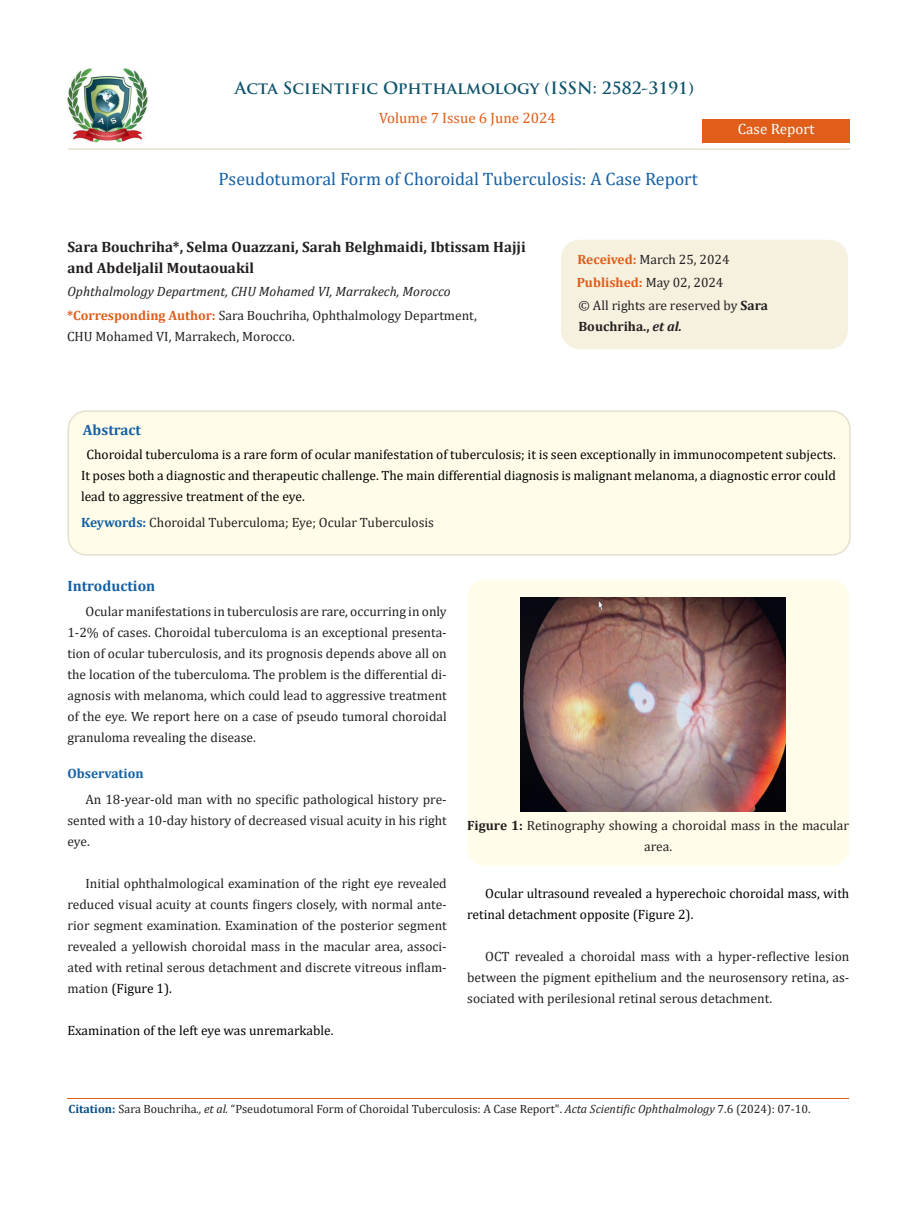
<style>
.page{position:relative;width:917px;height:1224px;background:#fff}
.page>*{position:absolute;margin:0;border:0;box-sizing:border-box;transform-origin:0 0}
.t1{font:18px "Cambria";color:#1560a6}
.t2{font:700 16.5px "Trajan Pro";color:#0e546a}
.t3{font:700 15px/21px "Cambria";color:#231f20}
.t4{font:15px "Cambria";color:#e05d1a}
.t5{font:700 15px "Cambria";color:#1560a6}
.t6{font:15px "Cambria";color:#fff}
.t7{font:13.5px/21px "Cambria";color:#231f20;text-align:justify}
.t8{font:13.5px/21px "Cambria";color:#000;text-align:justify}
.t9{font:italic 13.5px "Cambria";color:#231f20}
.t10{font:700 13.5px "Cambria";color:#e05d1a}
.t11{font:700 13.5px "Cambria";color:#1560a6}
.t12{font:12px "Cambria";color:#231f20}
.s1{font-weight:700;color:#e05d1a}
.s2{font-weight:400;color:#231f20}
.s3{font-weight:700}
.s4{font-weight:700;font-style:italic}
.s5{font-weight:700;color:#1560a6}
.s6{color:#000}
.s7{font-weight:700;color:#035089}
.s8{font-style:italic}
</style>
<div class="page">
<img style="left:67px;top:68px;width:81px;height:74px">
<div style="left:702px;top:119px;width:148px;height:23px;background:#e05d1a"></div>
<div style="left:561px;top:241px;width:286px;height:107px;background:#f6f0df;border-radius:18px"></div>
<div style="left:561px;top:240px;width:286px;height:109px;border:2px solid #f6f0df;border-radius:18px"></div>
<div style="left:68px;top:411px;width:781px;height:144px;background:#fffde9;border-radius:18px"></div>
<div style="left:67px;top:410px;width:783px;height:146px;border:2px solid #e5dfce;border-radius:18px"></div>
<hr style="left:67px;top:1098px;width:782px;height:1px;background:#e05d1a">
<hr style="left:68px;top:148px;width:782px;height:2px;background:#e5dfce">
<div style="left:467px;top:580px;width:382px;height:286px;background:#fffde9;border-radius:18px"></div>
<img style="left:521px;top:598px;width:264px;height:213px">
<p class="t2" style="left:235px;top:77px;width:461px">Acta Scientific Ophthalmology (ISSN: 2582-3191)</p>
<p class="t4" style="left:379px;top:109px;width:178px">Volume 7 Issue 6 June 2024</p>
<p class="t1" style="left:218px;top:168px;width:481px">Pseudotumoral Form of Choroidal Tuberculosis: A Case Report</p>
<p class="t6" style="left:737px;top:120px;width:78px">Case Report</p>
<p class="t3" style="left:67px;top:236px;width:460px">Sara Bouchriha*, Selma Ouazzani, Sarah Belghmaidi, Ibtissam Hajji and Abdeljalil Moutaouakil</p>
<p class="t9" style="left:67px;top:282px;width:385px">Ophthalmology Department, CHU Mohamed VI, Marrakech, Morocco</p>
<p class="t7" style="left:67px;top:305px;width:411px"><span class="s1">*Corresponding Author:</span> Sara Bouchriha, Ophthalmology Department,<br>CHU Mohamed VI, Marrakech, Morocco.</p>
<p class="t7" style="left:577px;top:248px;width:153px"><span class="s1">Received:</span> March 25, 2024</p>
<p class="t10" style="left:576px;top:272px;width:148px">Published: <span class="s2">May 02, 2024</span></p>
<p class="t7" style="left:578px;top:295px;width:191px">© All rights are reserved by <span class="s3">Sara<br>Bouchriha.,</span> <span class="s4">et al.</span></p>
<p class="t5" style="left:83px;top:419px;width:60px">Abstract</p>
<p class="t8" style="left:81px;top:444px;width:756px;text-indent:5px">Choroidal tuberculoma is a rare form of ocular manifestation of tuberculosis; it is seen exceptionally in immunocompetent subjects.<br>It poses both a diagnostic and therapeutic challenge. The main differential diagnosis is malignant melanoma, a diagnostic error could lead to aggressive treatment of the eye.</p>
<p class="t7" style="left:81px;top:512px;width:354px"><span class="s5">Keywords:</span> Choroidal Tuberculoma; Eye; Ocular Tuberculosis</p>
<p class="t5" style="left:67px;top:576px;width:89px">Introduction</p>
<p class="t7" style="left:67px;top:601px;width:381px;text-indent:18px">Ocular manifestations in tuberculosis are rare, occurring in only 1-2% of cases. Choroidal tuberculoma is an exceptional presenta&shy;tion of ocular tuberculosis, and its prognosis depends above all on the location of the tuberculoma. The problem is the differential di&shy;agnosis with melanoma, which could lead to aggressive treatment of the eye. We report here on a case of pseudo tumoral choroidal granuloma revealing the disease.</p>
<p class="t11" style="left:67px;top:764px;width:78px">Observation</p>
<p class="t7" style="left:67px;top:789px;width:381px;text-indent:18px">An 18-year-old man with no specific pathological history pre&shy;sented with a 10-day history of decreased visual acuity in his right eye.</p>
<p class="t7" style="left:67px;top:873px;width:381px;text-indent:18px">Initial ophthalmological examination of the right eye revealed reduced visual acuity at counts fingers closely, with normal ante&shy;rior segment examination. Examination of the posterior segment revealed a yellowish choroidal mass in the macular area, associ&shy;ated with retinal serous detachment and discrete vitreous inflam&shy;mation <span class="s6">(Figure 1).</span></p>
<p class="t8" style="left:67px;top:1020px;width:267px">Examination of the left eye was unremarkable.</p>
<p class="t7" style="left:467px;top:815px;width:383px;text-align:center"><span class="s3">Figure 1:</span> Retinography showing a choroidal mass in the macular area.</p>
<p class="t8" style="left:467px;top:883px;width:384px;text-indent:18px">Ocular ultrasound revealed a hyperechoic choroidal mass, with retinal detachment opposite (Figure 2).</p>
<p class="t7" style="left:467px;top:946px;width:384px;text-indent:18px">OCT revealed a choroidal mass with a hyper-reflective lesion between the pigment epithelium and the neurosensory retina, as&shy;sociated with perilesional retinal serous detachment.</p>
<p class="t12" style="left:68px;top:1102px;width:743px"><span class="s7">Citation:</span> Sara Bouchriha<span class="s8">., et al.</span> “Pseudotumoral Form of Choroidal Tuberculosis: A Case Report". <span class="s8">Acta Scientific Ophthalmology</span> 7.6 (2024): 07-10.</p>
</div>
